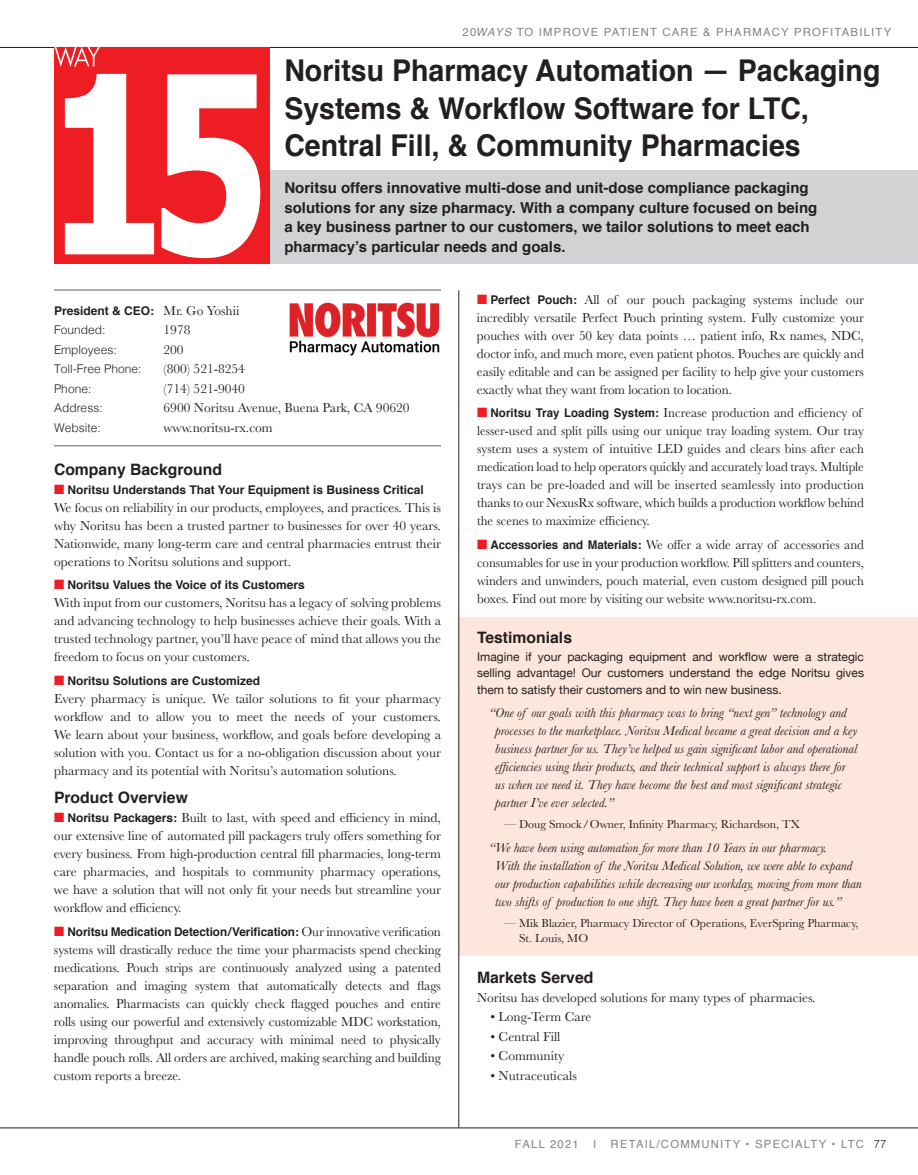
<style>
.page{position:relative;width:918px;height:1175px;background:#fff}
.page>*{position:absolute;margin:0;border:0;box-sizing:border-box;transform-origin:0 0}
.t1{font:700 30px/37.5px "Helvetica";color:#231f20;scale:.95 1}
.t2{font:700 15.75px "Helvetica";color:#231f20}
.t3{font:700 15px/19.5px "Helvetica";color:#231f20}
.t4{font:13.5px/18px "Baskerville";color:#231f20;text-align:justify}
.t5{font:13.5px/18px "Baskerville";color:#231f20;scale:.96 1}
.t6{font:italic 13.5px/18px "Baskerville";color:#231f20}
.t7{font:700 12px/19.5px "Helvetica";color:#231f20}
.t8{font:12px/16.5px "Helvetica Neue";color:#231f20;text-align:justify}
.t9{font:12px/15px "Baskerville";color:#231f20}
.t10{font:300 12px "Helvetica";color:#231f20}
.t11{font:11.25px "Helvetica";letter-spacing:.11em;color:#808285}
.s1{font-style:italic}
.s2{font-family:"Baskerville";font-weight:400;font-size:13.5px}
.s3{font-weight:300}
.s4{color:#ee1d23}
.s5{font-family:"Helvetica";font-weight:700;font-size:12px}
.s6{font-weight:300;color:#231f20}
</style>
<div class="page">
<hr style="left:0;top:47px;width:918px;height:1px;background:#231f20">
<div style="left:459px;top:617px;width:459px;height:339px;background:#fde7dc"></div>
<div style="left:55px;top:170px;width:863px;height:93px;background:#d1d2d4"></div>
<hr style="left:54px;top:445px;width:387px;height:1px;background:#939598">
<img style="left:289px;top:302px;width:151px;height:54px">
<hr style="left:459px;top:290px;width:1px;height:837px;background:#231f20">
<hr style="left:54px;top:289px;width:387px;height:2px;background:#939598">
<div style="left:54px;top:47px;width:216px;height:216px;background:#ee1d23"></div>
<svg style="left:65px;top:74px;width:89px;height:180px"></svg>
<svg style="left:161px;top:74px;width:99px;height:184px"></svg>
<svg style="left:55px;top:47px;width:45px;height:20px"></svg>
<hr style="left:0;top:1127px;width:918px;height:1px;background:#231f20">
<p class="t11" style="left:463px;top:23px;width:430px">20<span class="s1">WAYS</span> TO IMPROVE PATIENT CARE &amp; PHARMACY PROFITABILITY</p>
<h1 class="t1" style="left:284px;top:52px;width:629px">Noritsu Pharmacy Automation — Packaging<br>Systems &amp; Workflow Software for LTC,<br>Central Fill, &amp; Community Pharmacies</h1>
<p class="t3" style="left:284px;top:178px;width:535px">Noritsu offers innovative multi-dose and unit-dose compliance packaging solutions for any size pharmacy. With a company culture focused on being a key business partner to our customers, we tailor solutions to meet each pharmacy’s particular needs and goals.</p>
<p class="t7" style="left:54px;top:301px;width:187px">President &amp; CEO: <span class="s2">Mr. Go Yoshii<br></span><span class="s3">Founded:</span></p>
<p class="t4" style="left:164px;top:321px;width:28px">1978</p>
<p class="t10" style="left:54px;top:339px;width:64px">Employees:</p>
<p class="t4" style="left:163px;top:340px;width:22px">200</p>
<p class="t10" style="left:54px;top:359px;width:89px">Toll-Free Phone:</p>
<p class="t4" style="left:163px;top:360px;width:83px">(800) 521-8254</p>
<p class="t10" style="left:54px;top:378px;width:39px">Phone:</p>
<p class="t4" style="left:163px;top:379px;width:83px">(714) 521-9040</p>
<p class="t10" style="left:54px;top:398px;width:50px">Address:</p>
<p class="t4" style="left:164px;top:399px;width:248px">6900 Noritsu Avenue, Buena Park, CA 90620</p>
<p class="t10" style="left:54px;top:417px;width:48px">Website:</p>
<p class="t4" style="left:163px;top:418px;width:111px">www.noritsu-rx.com</p>
<p class="t2" style="left:54px;top:456px;width:170px">Company Background</p>
<p class="t7" style="left:54px;top:480px;width:371px"><span class="s4">■</span> Noritsu Understands That Your Equipment is Business Critical</p>
<p class="t4" style="left:54px;top:499px;width:389px">We focus on reliability in our products, employees, and practices. This is why Noritsu has been a trusted partner to businesses for over 40 years.<br>Nationwide, many long-term care and central pharmacies entrust their operations to Noritsu solutions and support.</p>
<p class="t7" style="left:54px;top:575px;width:252px"><span class="s4">■</span> Noritsu Values the Voice of its Customers</p>
<p class="t4" style="left:54px;top:594px;width:389px">With input from our customers, Noritsu has a legacy of solving problems and advancing technology to help businesses achieve their goals. With a trusted technology partner, you’ll have peace of mind that allows you the freedom to focus on your customers.</p>
<p class="t7" style="left:54px;top:671px;width:208px"><span class="s4">■</span> Noritsu Solutions are Customized</p>
<p class="t4" style="left:54px;top:689px;width:389px">Every pharmacy is unique. We tailor solutions to fit your pharmacy workflow and to allow you to meet the needs of your customers.<br>We learn about your business, workflow, and goals before developing a solution with you. Contact us for a no-obligation discussion about your pharmacy and its potential with Noritsu’s automation solutions.</p>
<p class="t2" style="left:54px;top:784px;width:135px">Product Overview</p>
<p class="t4" style="left:54px;top:809px;width:388px"><span class="s4">■</span> <span class="s5">Noritsu Packagers:</span> Built to last, with speed and efficiency in mind, our extensive line of automated pill packagers truly offers something for every business. From high-production central fill pharmacies, long-term care pharmacies, and hospitals to community pharmacy operations, we have a solution that will not only fit your needs but streamline your workflow and efficiency.</p>
<p class="t7" style="left:54px;top:922px;width:388px"><span class="s4">■</span> Noritsu Medication Detection/Verification: <span class="s2">Our innovative verification</span></p>
<p class="t4" style="left:54px;top:940px;width:388px">systems will drastically reduce the time your pharmacists spend checking medications. Pouch strips are continuously analyzed using a patented separation and imaging system that automatically detects and flags anomalies. Pharmacists can quickly check flagged pouches and entire rolls using our powerful and extensively customizable MDC workstation, improving throughput and accuracy with minimal need to physically handle pouch rolls. All orders are archived, making searching and building custom reports a breeze.</p>
<p class="t4" style="left:477px;top:290px;width:388px"><span class="s4">■</span> <span class="s5">Perfect Pouch:</span> All of our pouch packaging systems include our incredibly versatile Perfect Pouch printing system. Fully customize your pouches with over 50 key data points … patient info, Rx names, NDC, doctor info, and much more, even patient photos. Pouches are quickly and easily editable and can be assigned per facility to help give your customers exactly what they want from location to location.</p>
<p class="t5" style="left:477px;top:404px;width:405px"><span class="s4">■</span> <span class="s5">Noritsu Tray Loading System:</span> Increase production and efficiency of lesser-used and split pills using our unique tray loading system. Our tray system uses a system of intuitive LED guides and clears bins after each medication load to help operators quickly and accurately load trays. Multiple trays can be pre-loaded and will be inserted seamlessly into production thanks to our NexusRx software, which builds a production workflow behind the scenes to maximize efficiency.</p>
<p class="t5" style="left:477px;top:535px;width:405px;text-align:justify"><span class="s4">■</span> <span class="s5">Accessories and Materials:</span> We offer a wide array of accessories and consumables for use in your production workflow. Pill splitters and counters, winders and unwinders, pouch material, even custom designed pill pouch boxes. Find out more by visiting our website www.noritsu-rx.com.</p>
<p class="t2" style="left:477px;top:624px;width:97px">Testimonials</p>
<p class="t8" style="left:477px;top:648px;width:389px">Imagine if your packaging equipment and workflow were a strategic selling advantage! Our customers understand the edge Noritsu gives them to satisfy their customers and to win new business.</p>
<p class="t6" style="left:495px;top:703px;width:364px;text-indent:-6px">“One of our goals with this pharmacy was to bring “next gen” technology and processes to the marketplace. Noritsu Medical became a great decision and a key business partner for us. They’ve helped us gain significant labor and operational efficiencies using their products, and their technical support is always there for us when we need it. They have become the best and most significant strategic partner I’ve ever selected.”</p>
<p class="t9" style="left:504px;top:816px;width:297px">— Doug Smock/Owner, Infinity Pharmacy, Richardson, TX</p>
<p class="t6" style="left:495px;top:838px;width:368px;text-indent:-6px">“We have been using automation for more than 10 Years in our pharmacy.<br>With the installation of the Noritsu Medical Solution, we were able to expand our production capabilities while decreasing our workday, moving from more than two shifts of production to one shift. They have been a great partner for us.”</p>
<p class="t9" style="left:519px;top:915px;width:341px;text-indent:-15px">— Mik Blazier, Pharmacy Director of Operations, EverSpring Pharmacy,<br>St. Louis, MO</p>
<p class="t2" style="left:477px;top:964px;width:118px">Markets Served</p>
<p class="t4" style="left:477px;top:988px;width:340px">Noritsu has developed solutions for many types of pharmacies.</p>
<p class="t4" style="left:490px;top:1008px;width:103px">• Long-Term Care</p>
<p class="t4" style="left:490px;top:1027px;width:72px">• Central Fill</p>
<p class="t4" style="left:490px;top:1047px;width:75px">• Community</p>
<p class="t4" style="left:490px;top:1066px;width:88px">• Nutraceuticals</p>
<p class="t11" style="left:515px;top:1135px;width:65px">FALL 2021</p>
<p class="t11" style="left:593px;top:1135px;width:5px">I</p>
<p class="t11" style="left:611px;top:1135px;width:277px">RETAIL/COMMUNITY • SPECIALTY • LTC <span class="s6">77</span></p>
</div>
